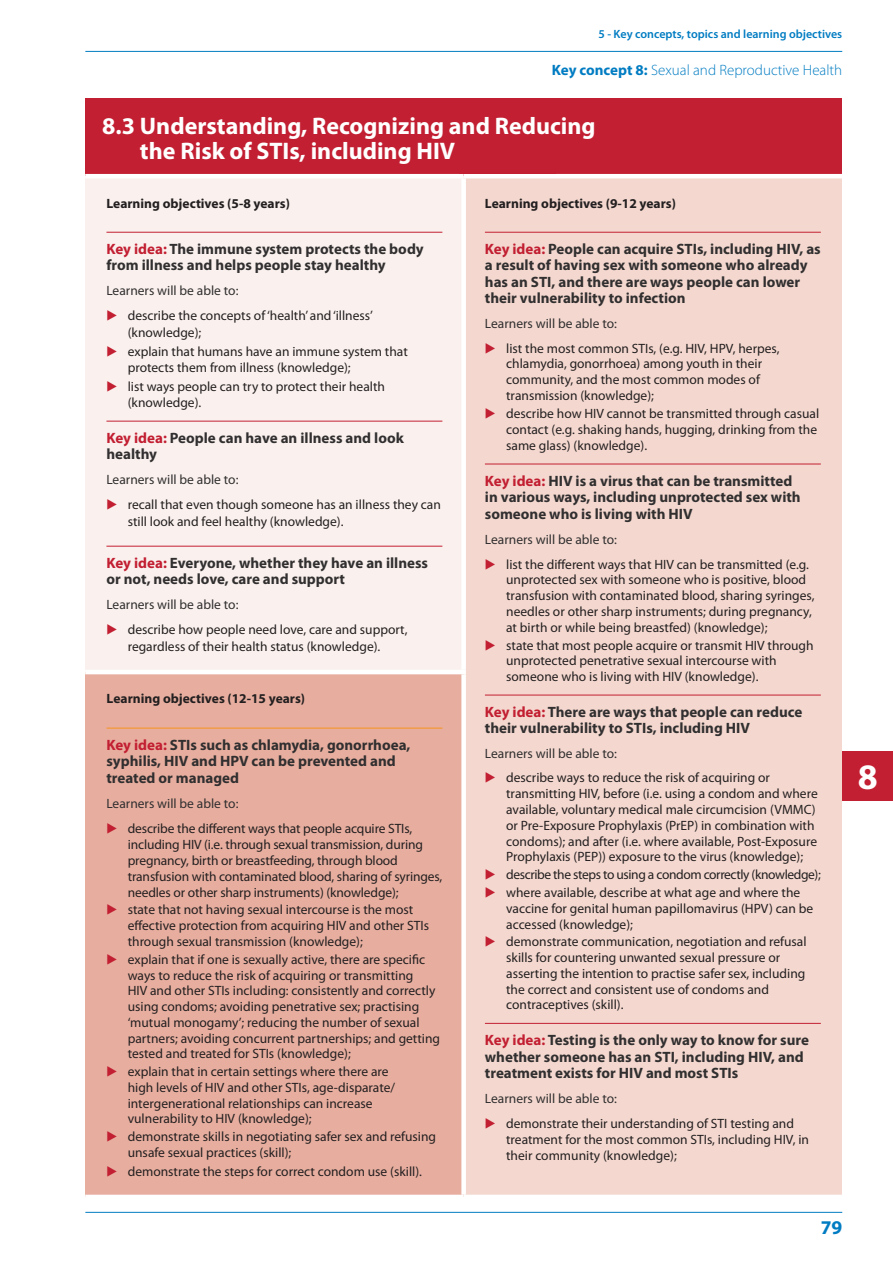
<style>
.page{position:relative;width:893px;height:1263px;background:#fff}
.page>*{position:absolute;margin:0;border:0;box-sizing:border-box;transform-origin:0 0}
.t1{font:700 36px "Myriad Pro";color:#fff}
.t2{font:700 24px/25.5px "Myriad Pro";color:#fff}
.t3{font:700 19.5px "Myriad Pro";color:#007cc2}
.t4{font:700 15px/16.5px "Myriad Pro";color:#312f30}
.t5{font:300 15px "Myriad Pro";color:#007cc2}
.t6{font:13.5px/15.8px "Myriad Pro";color:#231f20}
.t7{font:13.5px/17.9px "Myriad Pro";letter-spacing:-.025em;color:#231f20}
.t8{font:700 13.5px "Myriad Pro";color:#231f20}
.t9{font:600 12px "Myriad Pro";color:#007cc2}
.s1{font-weight:700}
.s2{color:#c21f32}
.s3{color:#312f30}
</style>
<div class="page">
<hr style="left:85px;top:51px;width:757px;height:1px;background:#007cc2">
<hr style="left:85px;top:1212px;width:757px;height:1px;background:#007cc2">
<div style="left:85px;top:99px;width:757px;height:77px;background:#c21f32"></div>
<div style="left:85px;top:176px;width:379px;height:496px;background:#faf1ee"></div>
<div style="left:464px;top:176px;width:378px;height:1021px;background:#f4d8cf"></div>
<div style="left:85px;top:672px;width:379px;height:525px;background:#e7ae9f"></div>
<hr style="left:85px;top:174px;width:379px;height:4px;background:#fff">
<hr style="left:464px;top:174px;width:378px;height:4px;background:#fff">
<div style="left:461px;top:178px;width:5px;height:492px;background:#fff"></div>
<hr style="left:85px;top:670px;width:381px;height:4px;background:#fff">
<div style="left:461px;top:674px;width:5px;height:521px;background:#fff"></div>
<hr style="left:85px;top:1195px;width:379px;height:4px;background:#fff">
<hr style="left:464px;top:1195px;width:378px;height:4px;background:#fff">
<hr style="left:106px;top:232px;width:336px;height:1px;background:#c21f32">
<hr style="left:106px;top:421px;width:336px;height:1px;background:#c21f32">
<hr style="left:106px;top:546px;width:336px;height:1px;background:#c21f32">
<hr style="left:485px;top:232px;width:336px;height:1px;background:#c21f32">
<hr style="left:485px;top:464px;width:336px;height:1px;background:#c21f32">
<hr style="left:485px;top:695px;width:336px;height:1px;background:#c21f32">
<hr style="left:485px;top:1023px;width:336px;height:1px;background:#c21f32">
<hr style="left:106px;top:728px;width:336px;height:1px;background:#f7931d">
<div style="left:843px;top:751px;width:50px;height:49px;background:#c21f32"></div>
<p class="t9" style="left:598px;top:27px;width:245px">5 - Key concepts, topics and learning objectives</p>
<p class="t5" style="left:552px;top:61px;width:292px"><span class="s1">Key concept 8:</span> Sexual and Reproductive Health</p>
<h2 class="t2" style="left:140px;top:112px;width:457px;text-indent:-38px">8.3 Understanding, Recognizing and Reducing the Risk of STIs, including HIV (contd.)</h2>
<p class="t8" style="left:106px;top:194px;width:185px">Learning objectives (5-8 years)</p>
<p class="t4" style="left:106px;top:240px;width:319px"><span class="s2">Key idea:</span> The immune system protects the body from illness and helps people stay healthy</p>
<p class="t6" style="left:106px;top:278px;width:268px;line-height:25px"><span class="s3">Learners will be able to:<br></span><span class="s2">▶</span> describe the concepts of ‘health’ and ‘illness’</p>
<p class="t6" style="left:106px;top:323px;width:303px;line-height:18.6px;text-indent:21px">(knowledge);<br><span class="s2">▶</span> explain that humans have an immune system that</p>
<p class="t6" style="left:106px;top:358px;width:280px;line-height:18.6px;text-indent:21px">protects them from illness (knowledge);<br><span class="s2">▶</span> list ways people can try to protect their health</p>
<p class="t6" style="left:128px;top:394px;width:75px">(knowledge).</p>
<p class="t4" style="left:106px;top:429px;width:299px"><span class="s2">Key idea:</span> People can have an illness and look healthy</p>
<p class="t6" style="left:106px;top:467px;width:336px;line-height:25px"><span class="s3">Learners will be able to:<br></span><span class="s2">▶</span> recall that even though someone has an illness they can</p>
<p class="t6" style="left:128px;top:513px;width:217px">still look and feel healthy (knowledge).</p>
<p class="t4" style="left:106px;top:554px;width:323px"><span class="s2">Key idea:</span> Everyone, whether they have an illness or not, needs love, care and support</p>
<p class="t6" style="left:106px;top:592px;width:302px;line-height:25px"><span class="s3">Learners will be able to:<br></span><span class="s2">▶</span> describe how people need love, care and support,</p>
<p class="t6" style="left:128px;top:638px;width:254px">regardless of their health status (knowledge).</p>
<p class="t8" style="left:485px;top:194px;width:192px">Learning objectives (9-12 years)</p>
<p class="t4" style="left:485px;top:240px;width:337px"><span class="s2">Key idea:</span> People can acquire STIs, including HIV, as a result of having sex with someone who already has an STI, and there are ways people can lower their vulnerability to infection</p>
<p class="t6" style="left:485px;top:311px;width:296px;line-height:24.3px"><span class="s3">Learners will be able to:<br></span><span class="s2">▶</span> list the most common STIs, (e.g. HIV, HPV, herpes,</p>
<p class="t6" style="left:506px;top:356px;width:257px">chlamydia, gonorrhoea) among youth in their community, and the most common modes of transmission (knowledge);</p>
<p class="t6" style="left:506px;top:405px;width:315px;line-height:16.2px;text-indent:-21px"><span class="s2">▶</span> describe how HIV cannot be transmitted through casual contact (e.g. shaking hands, hugging, drinking from the same glass) (knowledge).</p>
<p class="t4" style="left:485px;top:472px;width:317px"><span class="s2">Key idea:</span> HIV is a virus that can be transmitted in various ways, including unprotected sex with someone who is living with HIV</p>
<p class="t6" style="left:485px;top:526px;width:326px;line-height:25px"><span class="s3">Learners will be able to:<br></span><span class="s2">▶</span> list the different ways that HIV can be transmitted (e.g.</p>
<p class="t6" style="left:506px;top:572px;width:310px">unprotected sex with someone who is positive, blood transfusion with contaminated blood, sharing syringes, needles or other sharp instruments; during pregnancy, at birth or while being breastfed) (knowledge);</p>
<p class="t6" style="left:506px;top:637px;width:309px;text-indent:-21px"><span class="s2">▶</span> state that most people acquire or transmit HIV through unprotected penetrative sexual intercourse with someone who is living with HIV (knowledge).</p>
<p class="t4" style="left:485px;top:703px;width:319px"><span class="s2">Key idea:</span> There are ways that people can reduce their vulnerability to STIs, including HIV</p>
<p class="t6" style="left:485px;top:741px;width:287px;line-height:24.3px"><span class="s3">Learners will be able to:<br></span><span class="s2">▶</span> describe ways to reduce the risk of acquiring or</p>
<p class="t6" style="left:506px;top:786px;width:313px">transmitting HIV, before (i.e. using a condom and where available, voluntary medical male circumcision (VMMC) or Pre-Exposure Prophylaxis (PrEP) in combination with condoms); and after (i.e. where available, Post-Exposure Prophylaxis (PEP)) exposure to the virus (knowledge);</p>
<p class="t7" style="left:485px;top:865px;width:337px"><span class="s2">▶</span> describe the steps to using a condom correctly (knowledge); <span class="s2">▶</span> where available, describe at what age and where the</p>
<p class="t6" style="left:506px;top:900px;width:309px">vaccine for genital human papillomavirus (HPV) can be accessed (knowledge);</p>
<p class="t6" style="left:506px;top:934px;width:302px;text-indent:-21px"><span class="s2">▶</span> demonstrate communication, negotiation and refusal skills for countering unwanted sexual pressure or asserting the intention to practise safer sex, including the correct and consistent use of condoms and contraceptives (skill).</p>
<p class="t4" style="left:485px;top:1031px;width:325px"><span class="s2">Key idea:</span> Testing is the only way to know for sure whether someone has an STI, including HIV, and treatment exists for HIV and most STIs</p>
<p class="t6" style="left:485px;top:1086px;width:311px;line-height:25px"><span class="s3">Learners will be able to:<br></span><span class="s2">▶</span> demonstrate their understanding of STI testing and</p>
<p class="t6" style="left:506px;top:1131px;width:304px">treatment for the most common STIs, including HIV, in their community (knowledge);</p>
<p class="t8" style="left:107px;top:690px;width:200px">Learning objectives (12-15 years)</p>
<p class="t4" style="left:106px;top:736px;width:306px"><span class="s2">Key idea:</span> STIs such as chlamydia, gonorrhoea, syphilis, HIV and HPV can be prevented and treated or managed</p>
<p class="t6" style="left:106px;top:790px;width:307px;line-height:25px"><span class="s3">Learners will be able to:<br></span><span class="s2">▶</span> describe the different ways that people acquire STIs,</p>
<p class="t6" style="left:128px;top:837px;width:316px">including HIV (i.e. through sexual transmission, during pregnancy, birth or breastfeeding, through blood transfusion with contaminated blood, sharing of syringes, needles or other sharp instruments) (knowledge);</p>
<p class="t6" style="left:128px;top:902px;width:303px;text-indent:-21px"><span class="s2">▶</span> state that not having sexual intercourse is the most effective protection from acquiring HIV and other STIs through sexual transmission (knowledge);</p>
<p class="t6" style="left:128px;top:951px;width:314px;text-indent:-21px"><span class="s2">▶</span> explain that if one is sexually active, there are specific ways to reduce the risk of acquiring or transmitting<br>HIV and other STIs including: consistently and correctly using condoms; avoiding penetrative sex; practising ‘mutual monogamy’; reducing the number of sexual partners; avoiding concurrent partnerships; and getting tested and treated for STIs (knowledge);</p>
<p class="t6" style="left:128px;top:1063px;width:269px;text-indent:-21px"><span class="s2">▶</span> explain that in certain settings where there are high levels of HIV and other STIs, age-disparate/ intergenerational relationships can increase vulnerability to HIV (knowledge);</p>
<p class="t6" style="left:128px;top:1129px;width:310px;text-indent:-21px"><span class="s2">▶</span> demonstrate skills in negotiating safer sex and refusing unsafe sexual practices (skill);</p>
<p class="t6" style="left:106px;top:1163px;width:317px"><span class="s2">▶</span> demonstrate the steps for correct condom use (skill).</p>
<h3 class="t3" style="left:821px;top:1215px;width:23px">79</h3>
<h1 class="t1" style="left:858px;top:754px;width:21px">8</h1>
</div>
